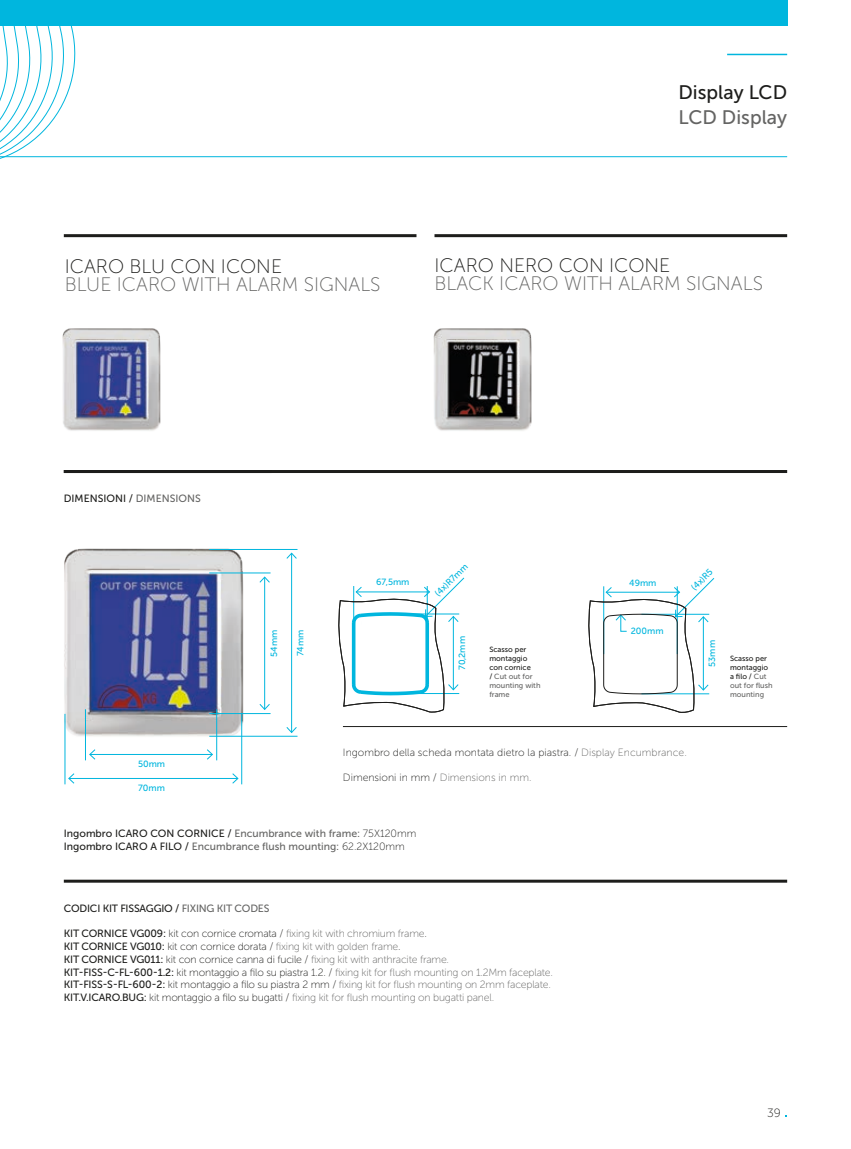
<style>
.page{position:relative;width:851px;height:1149px;background:#fff}
.page>*{position:absolute;margin:0;border:0;box-sizing:border-box;transform-origin:0 0}
.t1{font:19.5px "Museo Sans 100";color:#646463}
.t2{font:19.5px "Museo Sans 100";color:#1d1d1b}
.t3{font:19.5px "Museo Sans 500";color:#1d1d1b}
.t4{font:19.5px "Museo Sans 500";color:#646463}
.t5{font:12px "Museo Sans 100";color:#1d1d1b}
.t6{font:10.5px/12.8px "Museo Sans 100";letter-spacing:-.02em;color:#646463}
.t7{font:10.5px/12.8px "Museo Sans 500";color:#646463}
.t8{font:10.5px "Museo Sans 100";color:#1d1d1b}
.t9{font:10.5px "Museo Sans 500";letter-spacing:-.02em;color:#1d1d1b}
.t10{font:10.5px "Museo Sans 500";color:#1d1d1b}
.t11{font:9px "Museo Sans 500";color:#00b6de}
.t12{font:7.5px/9px "Museo Sans 500";color:#1d1d1b}
.s1{color:#646463}
.s2{color:#1d1d1b}
.s3{font-family:"Museo Sans 100";color:#1d1d1b}
.s4{font-family:"Museo Sans 500";color:#1d1d1b}
</style>
<div class="page">
<svg style="left:0;top:26px;width:81px;height:133px"></svg>
<hr style="left:727px;top:54px;width:60px;height:1px;background:#00b6de">
<hr style="left:0;top:156px;width:787px;height:1px;background:#00b6de">
<div style="left:0;top:0;width:787px;height:26px;background:#00b6de"></div>
<img style="left:64px;top:548px;width:234px;height:221px">
<img style="left:62px;top:328px;width:99px;height:103px">
<img style="left:433px;top:328px;width:99px;height:103px">
<hr style="left:65px;top:713px;width:1px;height:71px;background:#00b6de">
<hr style="left:264px;top:577px;width:1px;height:132px;background:#00b6de">
<svg style="left:259px;top:576px;width:11px;height:7px"></svg>
<svg style="left:259px;top:703px;width:11px;height:7px"></svg>
<hr style="left:291px;top:553px;width:1px;height:179px;background:#00b6de">
<svg style="left:286px;top:552px;width:11px;height:7px"></svg>
<svg style="left:286px;top:726px;width:11px;height:7px"></svg>
<hr style="left:90px;top:753px;width:122px;height:1px;background:#00b6de">
<svg style="left:206px;top:748px;width:7px;height:12px"></svg>
<svg style="left:89px;top:748px;width:7px;height:12px"></svg>
<hr style="left:69px;top:777px;width:169px;height:1px;background:#00b6de">
<svg style="left:231px;top:773px;width:8px;height:11px"></svg>
<svg style="left:68px;top:773px;width:7px;height:11px"></svg>
<hr style="left:209px;top:549px;width:88px;height:1px;background:#00b6de">
<hr style="left:209px;top:735px;width:88px;height:1px;background:#00b6de">
<hr style="left:209px;top:572px;width:61px;height:1px;background:#00b6de">
<hr style="left:209px;top:713px;width:61px;height:1px;background:#00b6de">
<hr style="left:241px;top:713px;width:1px;height:71px;background:#00b6de">
<hr style="left:216px;top:709px;width:1px;height:51px;background:#00b6de">
<hr style="left:85px;top:709px;width:1px;height:51px;background:#00b6de">
<svg style="left:588px;top:578px;width:126px;height:134px"></svg>
<svg style="left:338px;top:577px;width:127px;height:135px"></svg>
<hr style="left:434px;top:234px;width:353px;height:3px;background:#1d1d1b">
<hr style="left:64px;top:234px;width:352px;height:3px;background:#1d1d1b">
<hr style="left:64px;top:879px;width:723px;height:3px;background:#1d1d1b">
<hr style="left:64px;top:470px;width:723px;height:3px;background:#1d1d1b">
<hr style="left:343px;top:726px;width:444px;height:1px;background:#1d1d1b">
<h1 class="t2" style="left:65px;top:256px;width:219px">ICARO BLU CON ICONE</h1>
<h1 class="t1" style="left:65px;top:274px;width:317px">BLUE ICARO WITH ALARM SIGNALS</h1>
<h1 class="t3" style="left:678px;top:81px;width:110px">Display LCD</h1>
<h1 class="t4" style="left:678px;top:107px;width:110px">LCD Display</h1>
<h1 class="t2" style="left:434px;top:255px;width:237px">ICARO NERO CON ICONE</h1>
<h1 class="t1" style="left:434px;top:273px;width:330px">BLACK ICARO WITH ALARM SIGNALS</h1>
<p class="t10" style="left:64px;top:492px;width:138px">DIMENSIONI / <span class="s1">DIMENSIONS</span></p>
<p class="t11" style="left:376px;top:577px;width:35px">67,5mm</p>
<p class="t11" style="left:432px;top:591px;width:44px;rotate:-45deg">(4x)R7mm</p>
<p class="t11" style="left:629px;top:577px;width:29px">49mm</p>
<p class="t11" style="left:689px;top:585px;width:28px;rotate:-45deg">(4x)R5</p>
<p class="t11" style="left:138px;top:758px;width:29px">50mm</p>
<p class="t11" style="left:138px;top:782px;width:28px">70mm</p>
<p class="t11" style="left:269px;top:656px;width:28px;rotate:-90deg">54mm</p>
<p class="t11" style="left:630px;top:626px;width:34px">200mm</p>
<p class="t11" style="left:295px;top:656px;width:28px;rotate:-90deg">74mm</p>
<p class="t11" style="left:707px;top:666px;width:28px;rotate:-90deg">53mm</p>
<p class="t11" style="left:457px;top:670px;width:36px;rotate:-90deg">70,2mm</p>
<p class="t12" style="left:489px;top:644px;width:53px">Scasso per montaggio con cornice<br>/ <span class="s1">Cut out for mounting with frame</span></p>
<p class="t12" style="left:730px;top:653px;width:44px">Scasso per montaggio a filo / <span class="s1">Cut out for flush mounting</span></p>
<p class="t8" style="left:343px;top:746px;width:345px">Ingombro della scheda montata dietro la piastra. / <span class="s1">Display Encumbrance.</span></p>
<p class="t8" style="left:343px;top:771px;width:190px">Dimensioni in mm / <span class="s1">Dimensions in mm.</span></p>
<p class="t7" style="left:64px;top:827px;width:354px"><span class="s2">Ingombro ICARO CON CORNICE /</span> Encumbrance with frame: <span class="s3">75X120mm<br></span><span class="s2">Ingombro ICARO A FILO /</span> Encumbrance flush mounting: <span class="s3">62.2X120mm</span></p>
<p class="t9" style="left:64px;top:902px;width:207px">CODICI KIT FISSAGGIO / <span class="s1">FIXING KIT CODES</span></p>
<p class="t6" style="left:64px;top:927px;width:490px"><span class="s4">KIT CORNICE VG009:</span> <span class="s2">kit con cornice cromata /</span> fixing kit with chromium frame<span class="s2">.<br></span><span class="s4">KIT CORNICE VG010:</span> <span class="s2">kit con cornice dorata /</span> fixing kit with golden frame<span class="s2">.<br></span><span class="s4">KIT CORNICE VG011:</span> <span class="s2">kit con cornice canna di fucile /</span> fixing kit with anthracite frame.<br><span class="s4">KIT-FISS-C-FL-600-1.2:</span> <span class="s2">kit montaggio a filo su piastra 1.2. /</span> fixing kit for flush mounting on 1.2Mm faceplate.<br><span class="s4">KIT-FISS-S-FL-600-2:</span> <span class="s2">kit montaggio a filo su piastra 2 mm /</span> fixing kit for flush mounting on 2mm faceplate.<br><span class="s4">KIT.V.ICARO.BUG:</span> <span class="s2">kit montaggio a filo su bugatti /</span> fixing kit for flush mounting on bugatti panel.</p>
<p class="t5" style="left:767px;top:1106px;width:15px">39</p>
</div>
